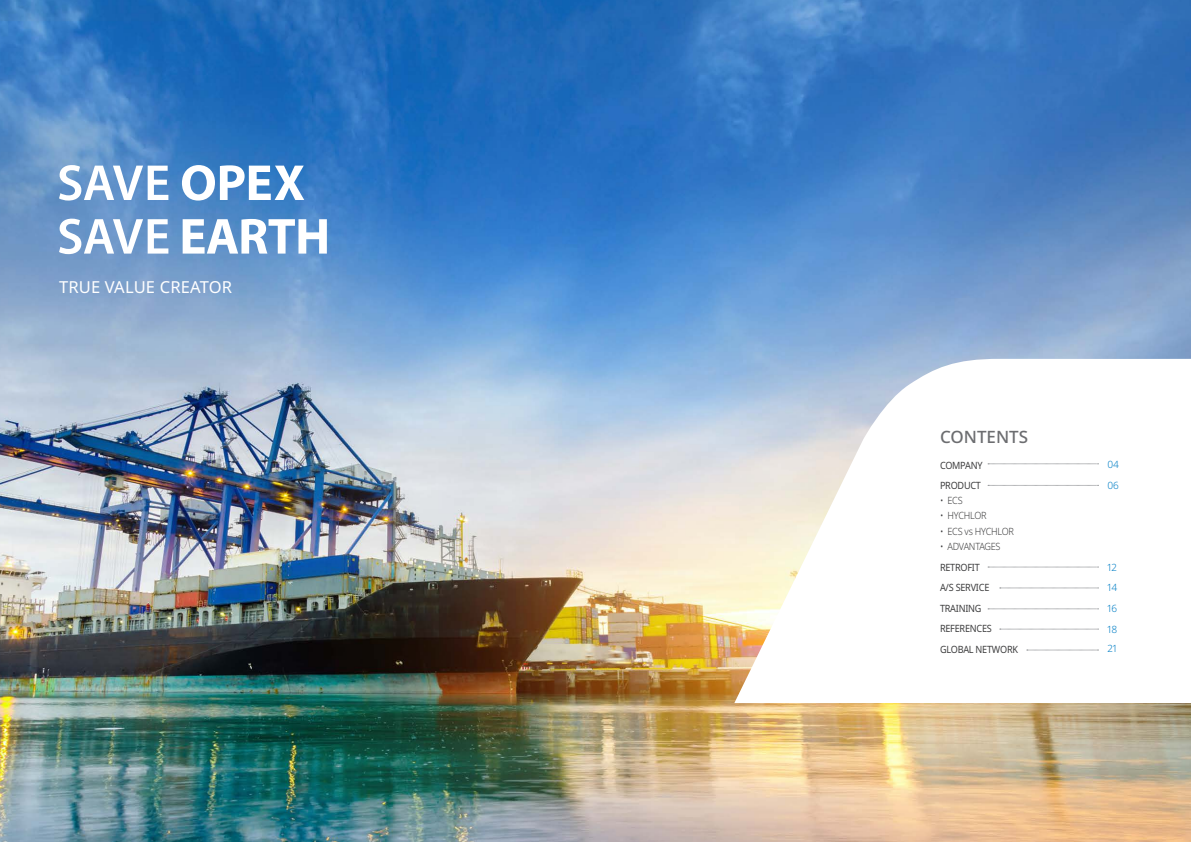
<style>
.page{position:relative;width:1191px;height:842px;background:#fff}
.page>*{position:absolute;margin:0;border:0;box-sizing:border-box;transform-origin:0 0}
.영문기본{font:500 17px "Noto Sans";color:#6c6d70}
.영문기본-2{font:16.5px "Noto Sans";letter-spacing:.01em;color:#fff}
.본문_영_-9{font:10px "Noto Sans";letter-spacing:-.025em;color:#3e3e3f;scale:.91 1}
.본문_영_-9-2{font:300 10px "Noto Sans";letter-spacing:-.025em;color:#3e3e3f;scale:.91 1}
.본문_영_-9-3{font:300 10px/19px "Noto Sans";color:#007ec5}
.s1{color:#fff}
</style>
<div class="page">
<img style="left:0;top:0;width:1191px;height:842px">
<svg style="left:734px;top:359px;width:457px;height:344px"></svg>
<svg style="left:988px;top:464px;width:110px;height:1px"></svg>
<svg style="left:988px;top:485px;width:110px;height:1px"></svg>
<svg style="left:999px;top:629px;width:99px;height:1px"></svg>
<svg style="left:988px;top:567px;width:110px;height:1px"></svg>
<svg style="left:988px;top:609px;width:110px;height:1px"></svg>
<svg style="left:1026px;top:650px;width:72px;height:1px"></svg>
<svg style="left:999px;top:588px;width:99px;height:1px"></svg>
<svg style="left:59px;top:165px;width:109px;height:36px"></svg>
<svg style="left:182px;top:165px;width:122px;height:36px"></svg>
<svg style="left:59px;top:219px;width:109px;height:35px"></svg>
<svg style="left:183px;top:219px;width:144px;height:35px"></svg>
<p class="영문기본-2" style="left:59px;top:276px;width:175px">TRUE VALUE CREATOR</p>
<p class="영문기본" style="left:940px;top:425px;width:90px">CONTENTS</p>
<p class="본문_영_-9" style="left:940px;top:458px;width:48px">COMPANY</p>
<p class="본문_영_-9" style="left:940px;top:478px;width:47px">PRODUCT</p>
<p class="본문_영_-9-2" style="left:940px;top:493px;width:26px">• ECS</p>
<p class="본문_영_-9-2" style="left:940px;top:508px;width:53px">• HYCHLOR</p>
<p class="본문_영_-9-2" style="left:940px;top:524px;width:83px">• ECS vs HYCHLOR</p>
<p class="본문_영_-9-2" style="left:940px;top:540px;width:68px">• ADVANTAGES</p>
<p class="본문_영_-9" style="left:940px;top:560px;width:45px">RETROFIT</p>
<p class="본문_영_-9" style="left:940px;top:581px;width:56px">A/S SERVICE</p>
<p class="본문_영_-9" style="left:940px;top:601px;width:47px">TRAINING</p>
<p class="본문_영_-9" style="left:940px;top:622px;width:59px">REFERENCES</p>
<p class="본문_영_-9" style="left:940px;top:642px;width:87px">GLOBAL NETWORK</p>
<p class="본문_영_-9-3" style="left:1107px;top:455px;width:13px">04</p>
<p class="본문_영_-9-3" style="left:1107px;top:476px;width:13px">06</p>
<p class="본문_영_-9-3" style="left:1107px;top:558px;width:11px">12</p>
<p class="본문_영_-9-3" style="left:1107px;top:578px;width:11px">14</p>
<p class="본문_영_-9-3" style="left:1107px;top:599px;width:11px">16</p>
<p class="본문_영_-9-3" style="left:1107px;top:620px;width:16px">18<br>21<span class="s1">2</span></p>
</div>
